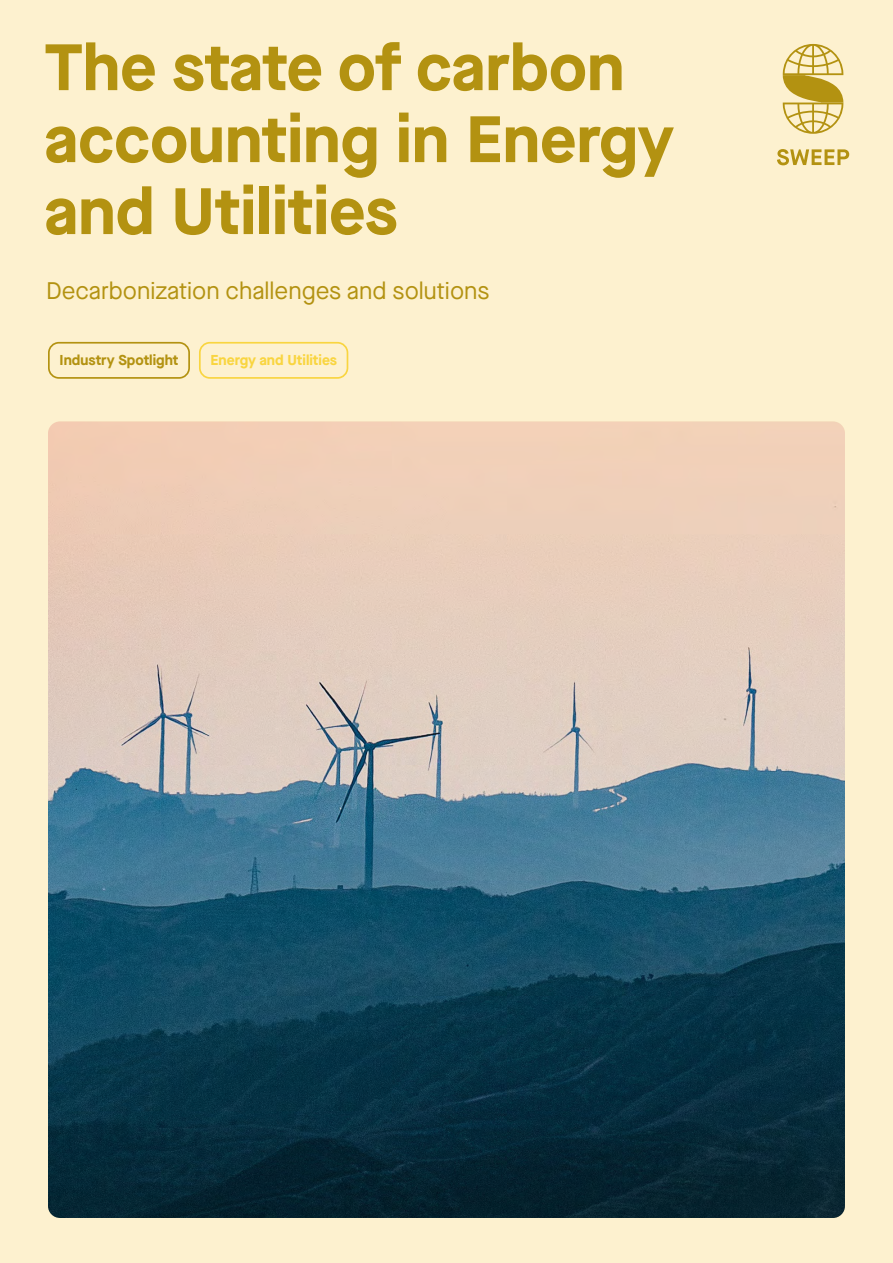
<style>
.page{position:relative;width:893px;height:1263px;background:#fdf1cf}
.page>*{position:absolute;margin:0;border:0;box-sizing:border-box;transform-origin:0 0}
.t1{font:700 65.4px/72px "Maison Neue";color:#b39211}
.t2{font:24px "Maison Neue";color:#b39211}
.t3{font:700 14.4px "Maison Neue";color:#f9d540}
.t4{font:700 14.4px "Maison Neue";color:#b39211}
</style>
<div class="page">
<svg style="left:777px;top:149px;width:72px;height:16px"></svg>
<svg style="left:783px;top:44px;width:60px;height:90px"></svg>
<div style="left:199px;top:342px;width:149px;height:37px;border:2px solid #f9d540;border-radius:10px"></div>
<div style="left:48px;top:342px;width:142px;height:37px;border:2px solid #b39211;border-radius:10px"></div>
<img style="left:48px;top:421px;width:797px;height:797px">
<p class="t1" style="left:44px;top:29px;width:631px">The state of carbon accounting in Energy and Utilities</p>
<p class="t2" style="left:46px;top:274px;width:445px">Decarbonization challenges and solutions</p>
<p class="t4" style="left:60px;top:349px;width:120px">Industry Spotlight</p>
<p class="t3" style="left:211px;top:349px;width:128px">Energy and Utilities</p>
</div>
